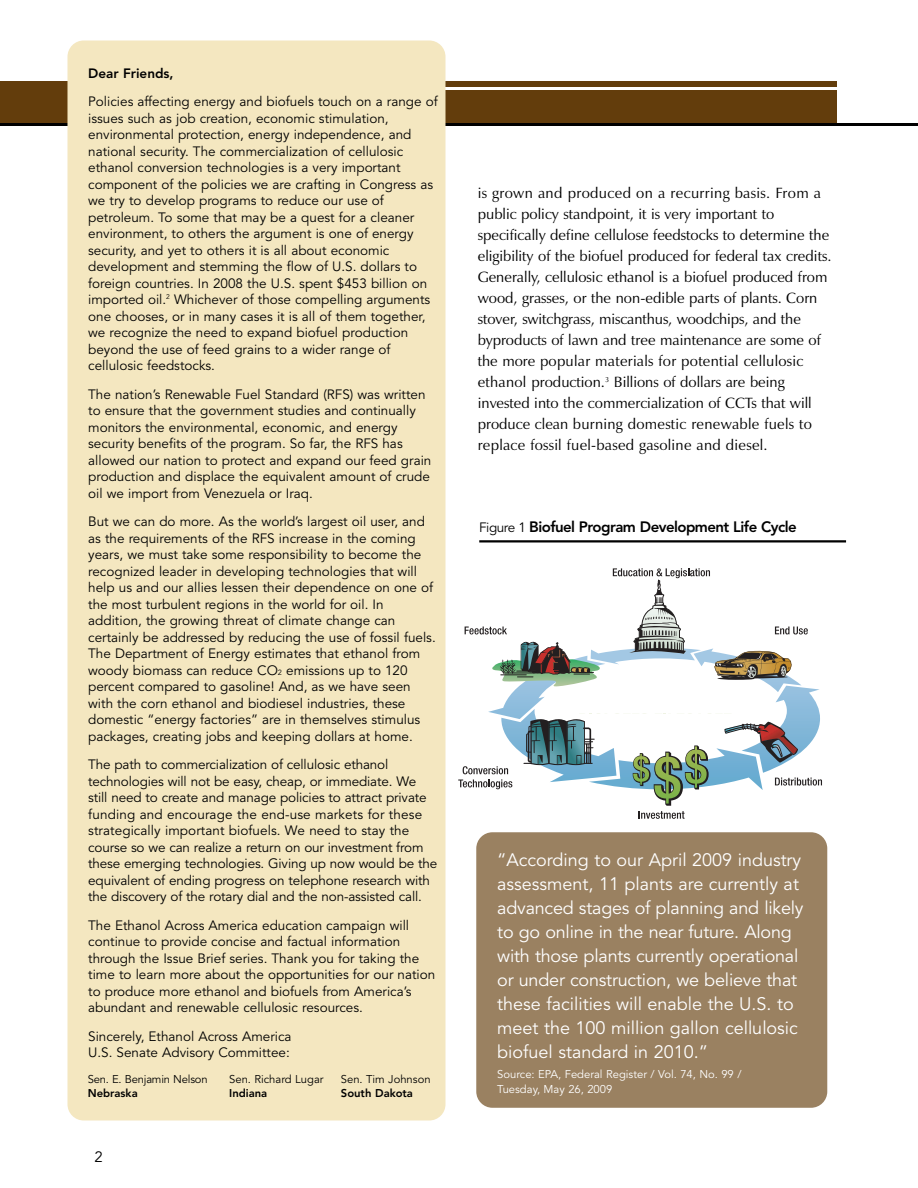
<style>
.page{position:relative;width:918px;height:1188px;background:#fff}
.page>*{position:absolute;margin:0;border:0;box-sizing:border-box;transform-origin:0 0}
.t1{font:18px/24px "Avenir";color:#fff}
.t2{font:15px/21px "Zapf Humanist 601 BT";color:#000}
.t3{font:800 15px "Avenir";letter-spacing:-.035em;color:#000}
.t4{font:15px "Avenir";color:#000}
.t5{font:13.5px/16.5px "Avenir";color:#000}
.t6{font:800 13.5px "Avenir";color:#000}
.t7{font:11.25px/15px "Avenir";color:#fff}
.t8{font:11.25px "Avenir";color:#000}
.t9{font:800 11.25px "Avenir";color:#000}
.s1{font-size:7.5px}
.s2{font-weight:400;font-size:13.5px}
</style>
<div class="page">
<div style="left:0;top:81px;width:837px;height:43px;background:#633d0c"></div>
<hr style="left:94px;top:88px;width:810px;height:2px;background:#fff">
<hr style="left:0;top:124px;width:918px;height:2px;background:#000">
<div style="left:68px;top:40px;width:378px;height:1080px;background:#f4e7c0;border-radius:16px"></div>
<svg style="left:488px;top:651px;width:331px;height:139px"></svg>
<svg style="left:465px;top:627px;width:135px;height:60px"></svg>
<svg style="left:458px;top:766px;width:54px;height:23px"></svg>
<svg style="left:613px;top:568px;width:195px;height:113px"></svg>
<div style="left:476px;top:832px;width:351px;height:276px;background:#9a8161;border-radius:16px"></div>
<hr style="left:479px;top:540px;width:367px;height:2px;background:#000">
<svg style="left:524px;top:695px;width:298px;height:124px"></svg>
<p class="t6" style="left:88px;top:67px;width:87px">Dear Friends,</p>
<p class="t5" style="left:88px;top:94px;width:351px">Policies affecting energy and biofuels touch on a range of issues such as job creation, economic stimulation, environmental protection, energy independence, and national security. The commercialization of cellulosic ethanol conversion technologies is a very important component of the policies we are crafting in Congress as we try to develop programs to reduce our use of petroleum. To some that may be a quest for a cleaner environment, to others the argument is one of energy security, and yet to others it is all about economic development and stemming the flow of U.S. dollars to foreign countries. In 2008 the U.S. spent $453 billion on imported oil.<sup>2</sup> Whichever of those compelling arguments one chooses, or in many cases it is all of them together, we recognize the need to expand biofuel production beyond the use of feed grains to a wider range of cellulosic feedstocks.</p>
<p class="t5" style="left:88px;top:387px;width:345px">The nation’s Renewable Fuel Standard (RFS) was written to ensure that the government studies and continually monitors the environmental, economic, and energy security benefits of the program. So far, the RFS has allowed our nation to protect and expand our feed grain production and displace the equivalent amount of crude oil we import from Venezuela or Iraq.</p>
<p class="t5" style="left:88px;top:514px;width:349px">But we can do more. As the world’s largest oil user, and as the requirements of the RFS increase in the coming years, we must take some responsibility to become the recognized leader in developing technologies that will help us and our allies lessen their dependence on one of the most turbulent regions in the world for oil. In addition, the growing threat of climate change can certainly be addressed by reducing the use of fossil fuels.<br>The Department of Energy estimates that ethanol from woody biomass can reduce CO<span class="s1">2</span> emissions up to 120 percent compared to gasoline! And, as we have seen with the corn ethanol and biodiesel industries, these domestic “energy factories” are in themselves stimulus packages, creating jobs and keeping dollars at home.</p>
<p class="t5" style="left:88px;top:757px;width:351px">The path to commercialization of cellulosic ethanol technologies will not be easy, cheap, or immediate. We still need to create and manage policies to attract private funding and encourage the end-use markets for these strategically important biofuels. We need to stay the course so we can realize a return on our investment from these emerging technologies. Giving up now would be the equivalent of ending progress on telephone research with the discovery of the rotary dial and the non-assisted call.</p>
<p class="t5" style="left:88px;top:918px;width:349px">The Ethanol Across America education campaign will continue to provide concise and factual information through the Issue Brief series. Thank you for taking the time to learn more about the opportunities for our nation to produce more ethanol and biofuels from America’s abundant and renewable cellulosic resources.</p>
<p class="t5" style="left:88px;top:1029px;width:205px">Sincerely, Ethanol Across America<br>U.S. Senate Advisory Committee:</p>
<p class="t8" style="left:88px;top:1074px;width:121px">Sen. E. Benjamin Nelson</p>
<p class="t9" style="left:88px;top:1089px;width:51px">Nebraska</p>
<p class="t4" style="left:94px;top:1150px;width:10px">2</p>
<p class="t8" style="left:229px;top:1074px;width:96px">Sen. Richard Lugar</p>
<p class="t9" style="left:229px;top:1089px;width:40px">Indiana</p>
<p class="t8" style="left:341px;top:1074px;width:91px">Sen. Tim Johnson</p>
<p class="t9" style="left:341px;top:1089px;width:74px">South Dakota</p>
<p class="t2" style="left:478px;top:184px;width:355px">is grown and produced on a recurring basis. From a public policy standpoint, it is very important to specifically define cellulose feedstocks to determine the eligibility of the biofuel produced for federal tax credits.<br>Generally, cellulosic ethanol is a biofuel produced from wood, grasses, or the non-edible parts of plants. Corn stover, switchgrass, miscanthus, woodchips, and the byproducts of lawn and tree maintenance are some of the more popular materials for potential cellulosic ethanol production.<sup>3</sup> Billions of dollars are being invested into the commercialization of CCTs that will produce clean burning domestic renewable fuels to replace fossil fuel-based gasoline and diesel.</p>
<p class="t3" style="left:479px;top:520px;width:319px"><span class="s2">Figure 1</span> Biofuel Program Development Life Cycle</p>
<p class="t1" style="left:497px;top:849px;width:308px">“According to our April 2009 industry assessment, 11 plants are currently at advanced stages of planning and likely to go online in the near future. Along with those plants currently operational or under construction, we believe that these facilities will enable the U.S. to meet the 100 million gallon cellulosic biofuel standard in 2010.”</p>
<p class="t7" style="left:497px;top:1067px;width:246px">Source: EPA, Federal Register / Vol. 74, No. 99 /<br>Tuesday, May 26, 2009</p>
</div>
